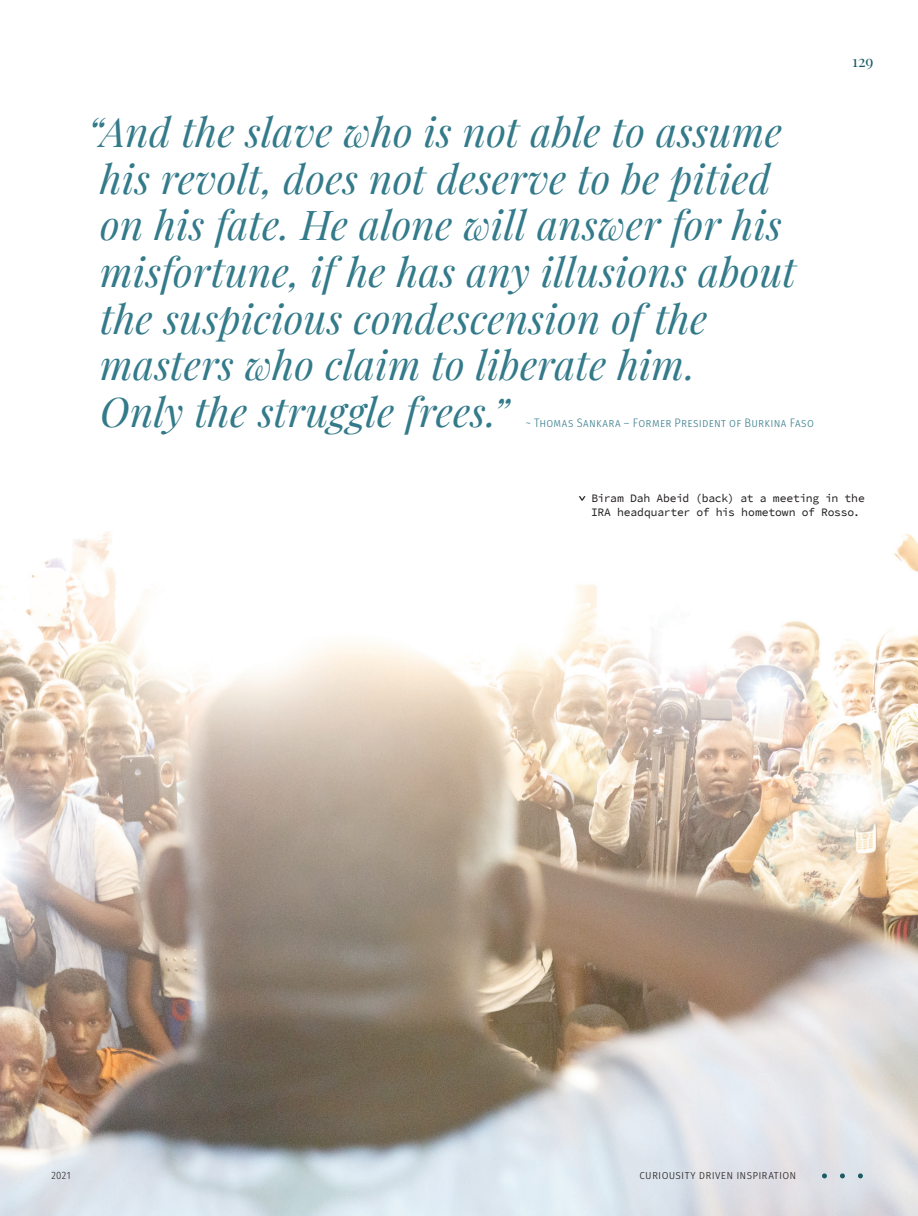
<style>
.page{position:relative;width:918px;height:1216px;background:#fff}
.page>*{position:absolute;margin:0;border:0;box-sizing:border-box;transform-origin:0 0}
.t1{font:italic 40.25px/46.6px "Playfair Display";letter-spacing:.005em;color:#337a8a}
.t2{font:15.75px "Playfair Display";color:#195c64}
.t3{font:300 12.25px "Fira Sans Condensed";letter-spacing:.025em;color:#337a8a}
.t4{font:300 12.25px "Fira Sans Condensed";letter-spacing:.02em;color:#231f20}
.t5{font:11.38px/14px "Source Code Pro";letter-spacing:-.02em;color:#231f20}
.t6{font:300 10.5px "Fira Sans Condensed";color:#231f20}
</style>
<div class="page">
<img style="left:0;top:531px;width:918px;height:684px">
<svg style="left:579px;top:496px;width:6px;height:4px"></svg>
<svg style="left:840px;top:1173px;width:5px;height:5px"></svg>
<svg style="left:858px;top:1173px;width:5px;height:5px"></svg>
<svg style="left:822px;top:1173px;width:5px;height:5px"></svg>
<p class="t1" style="left:100px;top:106px;width:697px;text-indent:-12px">“And the slave who is not able to assume his revolt, does not deserve to be pitied on his fate. He alone will answer for his misfortune, if he has any illusions about the suspicious condescension of the masters who claim to liberate him.<br>Only the struggle frees.”</p>
<p class="t3" style="left:526px;top:414px;width:290px">~ Thomas Sankara – Former President of Burkina Faso</p>
<p class="t2" style="left:852px;top:49px;width:23px">129</p>
<p class="t5" style="left:591px;top:492px;width:275px">Biram Dah Abeid (back) at a meeting in the<br>IRA headquarter of his hometown of Rosso.</p>
<p class="t6" style="left:51px;top:1168px;width:21px">2021</p>
<p class="t4" style="left:639px;top:1166px;width:158px">curiousity driven inspiration</p>
</div>
